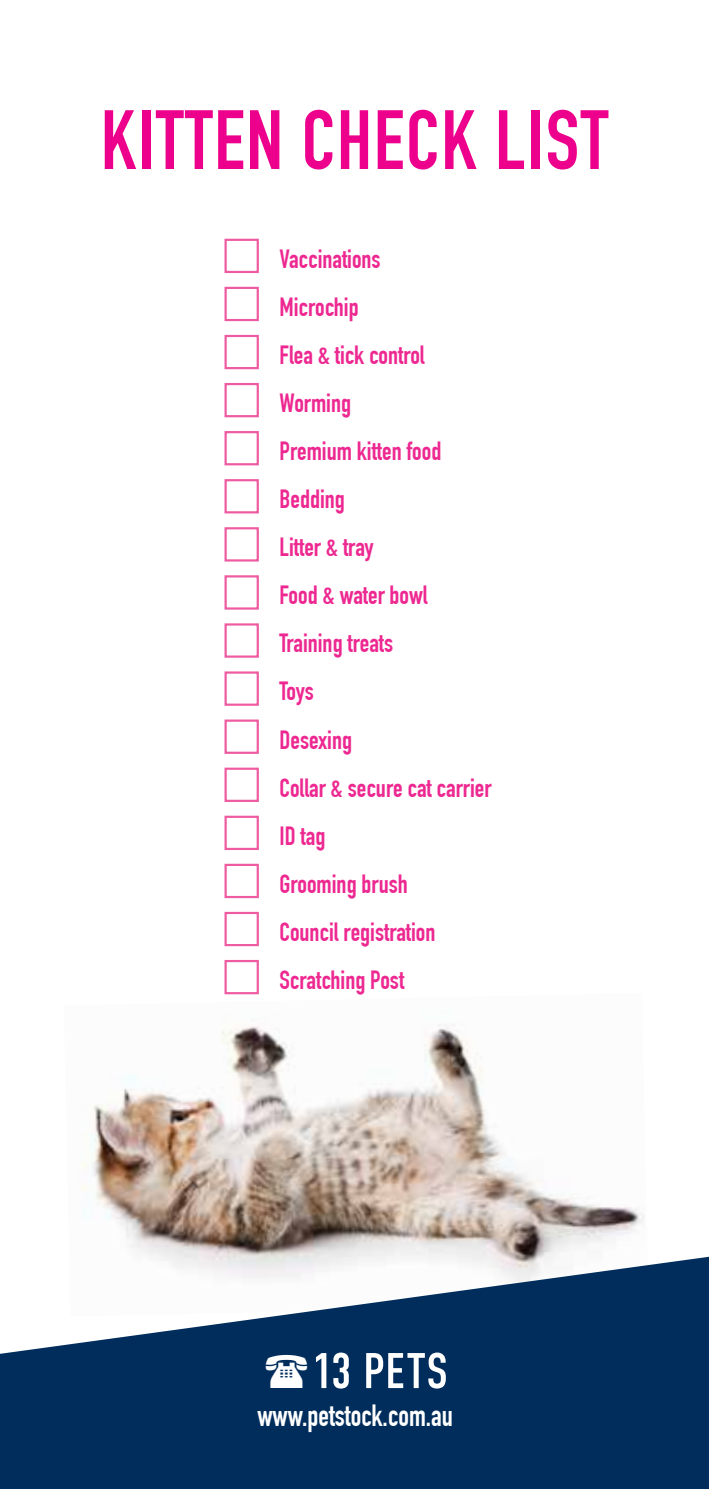
<style>
.page{position:relative;width:709px;height:1489px;background:#fff}
.page>*{position:absolute;margin:0;border:0;box-sizing:border-box;transform-origin:0 0}
.t1{font:700 82.5px "DIN Condensed";letter-spacing:.02em;color:#ec008c}
.t2{font:50px "DIN Condensed";letter-spacing:.005em;color:#fff}
.t3{font:700 30px "DIN Condensed";color:#fff;scale:.95 1}
.t4{font:700 25.75px/48px "DIN Condensed";color:#ed2891}
</style>
<div class="page">
<img style="left:82px;top:994px;width:562px;height:262px">
<div style="left:224px;top:239px;width:35px;height:34px;border:2px solid #ef5ba1"></div>
<div style="left:224px;top:287px;width:35px;height:34px;border:2px solid #ef5ba1"></div>
<div style="left:224px;top:335px;width:35px;height:34px;border:2px solid #ef5ba1"></div>
<div style="left:224px;top:383px;width:35px;height:34px;border:2px solid #ef5ba1"></div>
<div style="left:224px;top:431px;width:35px;height:34px;border:2px solid #ef5ba1"></div>
<div style="left:224px;top:479px;width:35px;height:34px;border:2px solid #ef5ba1"></div>
<div style="left:224px;top:527px;width:35px;height:34px;border:2px solid #ef5ba1"></div>
<div style="left:224px;top:575px;width:35px;height:34px;border:2px solid #ef5ba1"></div>
<div style="left:224px;top:623px;width:35px;height:34px;border:2px solid #ef5ba1"></div>
<div style="left:224px;top:671px;width:35px;height:34px;border:2px solid #ef5ba1"></div>
<div style="left:224px;top:719px;width:35px;height:34px;border:2px solid #ef5ba1"></div>
<div style="left:224px;top:767px;width:35px;height:35px;border:2px solid #ef5ba1"></div>
<div style="left:224px;top:815px;width:35px;height:35px;border:2px solid #ef5ba1"></div>
<div style="left:224px;top:863px;width:35px;height:35px;border:2px solid #ef5ba1"></div>
<div style="left:224px;top:911px;width:35px;height:35px;border:2px solid #ef5ba1"></div>
<div style="left:224px;top:959px;width:35px;height:35px;border:2px solid #ef5ba1"></div>
<svg style="left:0;top:1256px;width:709px;height:232px;fill:#002d5b"></svg>
<svg style="left:266px;top:1353px;width:41px;height:34px"></svg>
<h1 class="t1" style="left:101px;top:92px;width:509px">KITTEN CHECK LIST</h1>
<p class="t4" style="left:279px;top:235px;width:213px">Vaccinations<br>Microchip<br>Flea &amp; tick control<br>Worming<br>Premium kitten food<br>Bedding<br>Litter &amp; tray<br>Food &amp; water bowl<br>Training treats<br>Toys<br>Desexing<br>Collar &amp; secure cat carrier<br>ID tag<br>Grooming brush<br>Council registration<br>Scratching Post</p>
<h2 class="t2" style="left:312px;top:1342px;width:137px">13 PETS</h2>
<p class="t3" style="left:257px;top:1397px;width:207px">www.petstock.com.au</p>
</div>
